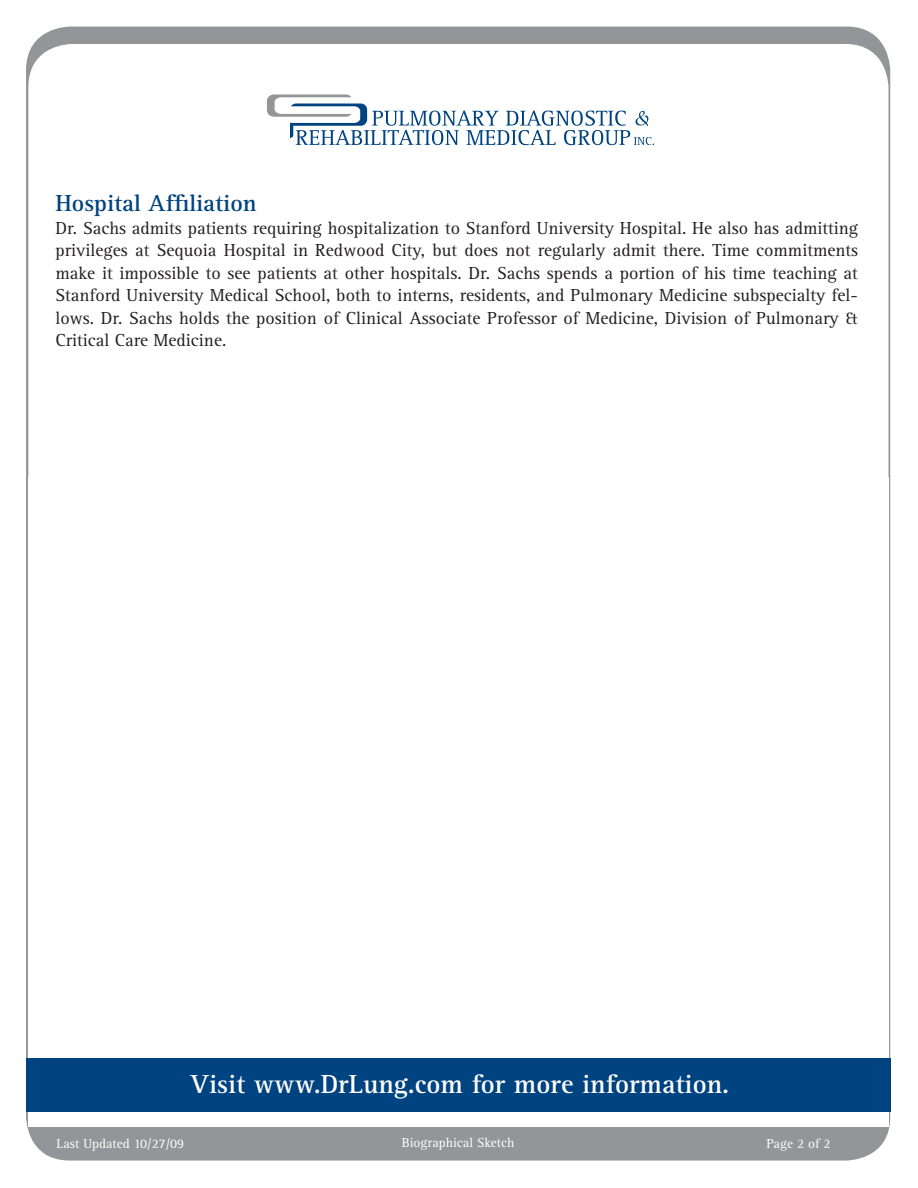
<style>
.page{position:relative;width:918px;height:1188px;background:#fff}
.page>*{position:absolute;margin:0;border:0;box-sizing:border-box;transform-origin:0 0}
.t1{font:700 27px "Rotis Serif Std";color:#fff}
.t2{font:700 24px "Rotis Serif Std";color:#004381}
.t3{font:18px/22.5px "Rotis Serif Std";color:#231f20;text-align:justify}
.t4{font:13.5px "Rotis Serif Std";color:#fff}
</style>
<div class="page">
<div style="left:26px;top:27px;width:864px;height:1134px;background:#939598;border-radius:44px"></div>
<div style="left:28px;top:44px;width:861px;height:1032px;background:#fff;border-radius:43px"></div>
<div style="left:28px;top:477px;width:861px;height:649px;background:#fff"></div>
<div style="left:26px;top:1059px;width:864px;height:53px;background:#004381"></div>
<svg style="left:267px;top:94px;width:387px;height:51px"></svg>
<p class="t2" style="left:55px;top:189px;width:203px">Hospital Affiliation</p>
<p class="t3" style="left:55px;top:217px;width:804px">Dr. Sachs admits patients requiring hospitalization to Stanford University Hospital. He also has admitting privileges at Sequoia Hospital in Redwood City, but does not regularly admit there. Time commitments make it impossible to see patients at other hospitals. Dr. Sachs spends a portion of his time teaching at Stanford University Medical School, both to interns, residents, and Pulmonary Medicine subspecialty fel&shy;lows. Dr. Sachs holds the position of Clinical Associate Professor of Medicine, Division of Pulmonary &amp; Critical Care Medicine.</p>
<p class="t1" style="left:191px;top:1068px;width:540px">Visit www.DrLung.com for more information.</p>
<p class="t4" style="left:57px;top:1136px;width:129px">Last Updated 10/27/09</p>
<p class="t4" style="left:402px;top:1135px;width:114px">Biographical Sketch</p>
<p class="t4" style="left:766px;top:1136px;width:66px">Page 2 of 2</p>
</div>
